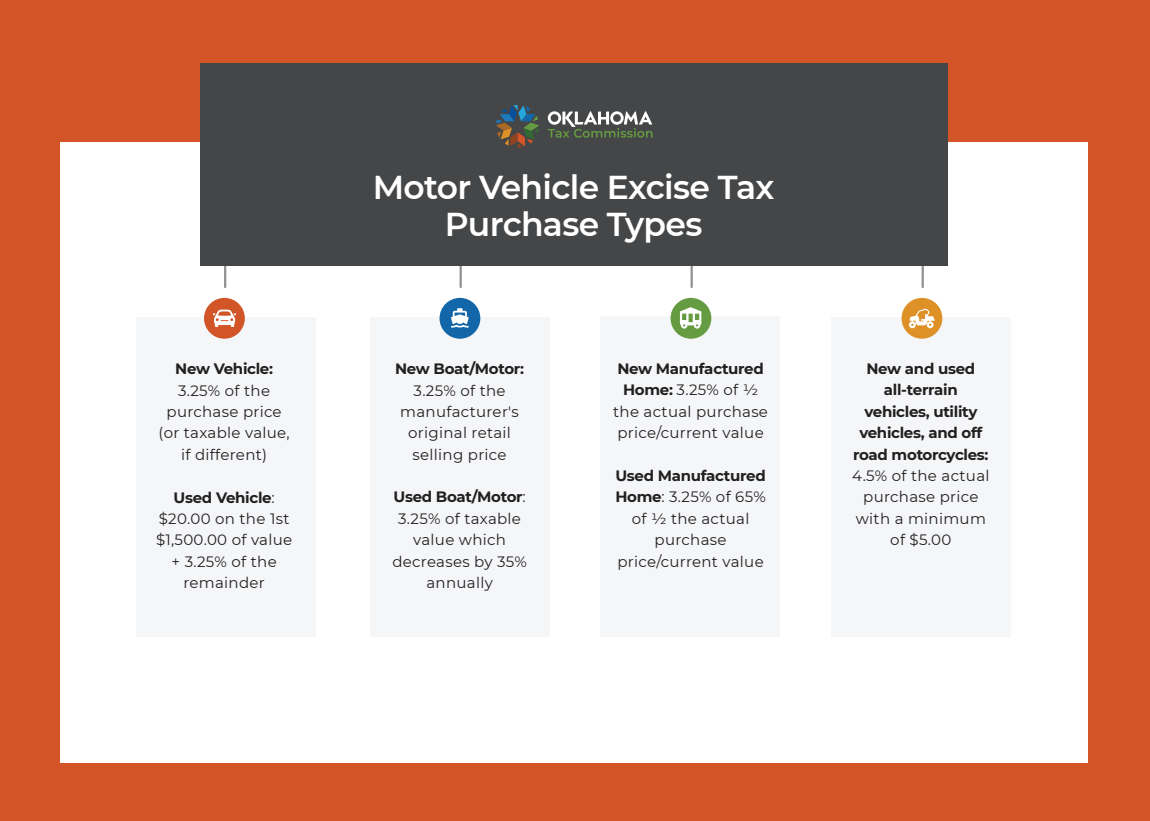
<style>
.page{position:relative;width:1150px;height:821px;background:#fff}
.page>*{position:absolute;margin:0;border:0;box-sizing:border-box;transform-origin:0 0}
.t1{font:600 33px/37px "Montserrat";letter-spacing:-.02em;color:#fff;text-align:center}
.t2{font:15px/21.4px "Montserrat";letter-spacing:.02em;color:#231f20;text-align:center}
.t3{font:700 15px/21.4px "Montserrat";letter-spacing:-.02em;color:#231f20;text-align:center}
.s1{font-weight:700}
</style>
<div class="page">
<div style="left:0;top:0;width:1150px;height:820px;background:#d25427"></div>
<div style="left:60px;top:142px;width:1028px;height:620px;background:#fff"></div>
<hr style="left:691px;top:234px;width:2px;height:53px;background:#8f9194">
<hr style="left:922px;top:234px;width:2px;height:53px;background:#8f9194">
<hr style="left:224px;top:234px;width:2px;height:53px;background:#8f9194">
<hr style="left:460px;top:234px;width:2px;height:53px;background:#8f9194">
<div style="left:200px;top:63px;width:748px;height:203px;background:#454647"></div>
<svg style="left:496px;top:105px;width:43px;height:43px"></svg>
<svg style="left:548px;top:111px;width:104px;height:27px"></svg>
<div style="left:136px;top:316px;width:179px;height:320px;background:#f4f6f8"></div>
<div style="left:370px;top:316px;width:180px;height:320px;background:#f4f6f8"></div>
<div style="left:600px;top:316px;width:180px;height:320px;background:#f4f6f8"></div>
<div style="left:831px;top:316px;width:180px;height:320px;background:#f4f6f8"></div>
<div style="left:204px;top:298px;width:41px;height:40px;background:#d15527;border-radius:50%"></div>
<svg style="left:213px;top:309px;width:23px;height:18px"></svg>
<div style="left:440px;top:298px;width:40px;height:40px;background:#1367a9;border-radius:50%"></div>
<div style="left:671px;top:298px;width:40px;height:40px;background:#659c41;border-radius:50%"></div>
<div style="left:902px;top:298px;width:40px;height:40px;background:#de9127;border-radius:50%"></div>
<svg style="left:451px;top:308px;width:18px;height:19px"></svg>
<svg style="left:680px;top:307px;width:21px;height:22px"></svg>
<svg style="left:909px;top:308px;width:26px;height:20px"></svg>
<p class="t3" style="left:175px;top:357px;width:99px">New Vehicle:</p>
<p class="t2" style="left:158px;top:379px;width:133px">3.25% of the purchase price (or taxable value, if different)</p>
<p class="t2" style="left:156px;top:486px;width:138px"><span class="s1">Used Vehicle</span>: $20.00 on the 1st $1,500.00 of value + 3.25% of the remainder</p>
<h1 class="t1" style="left:373px;top:167px;width:403px">Motor Vehicle Excise Tax<br>Purchase Types</h1>
<p class="t3" style="left:395px;top:357px;width:131px">New Boat/Motor:</p>
<p class="t2" style="left:400px;top:379px;width:120px">3.25% of the manufacturer's original retail selling price</p>
<p class="t2" style="left:392px;top:486px;width:136px"><span class="s1">Used Boat/Motor</span>:<br>3.25% of taxable value which decreases by 35% annually</p>
<p class="t2" style="left:613px;top:357px;width:156px"><span class="s1">New Manufactured<br>Home:</span> 3.25% of ½ the actual purchase price/current value</p>
<p class="t2" style="left:615px;top:464px;width:152px"><span class="s1">Used Manufactured<br>Home</span>: 3.25% of 65% of ½ the actual purchase price/current value</p>
<p class="t3" style="left:853px;top:357px;width:137px">New and used all-terrain vehicles, utility vehicles, and off road motorcycles:</p>
<p class="t2" style="left:852px;top:464px;width:139px">4.5% of the actual purchase price with a minimum of $5.00</p>
</div>
